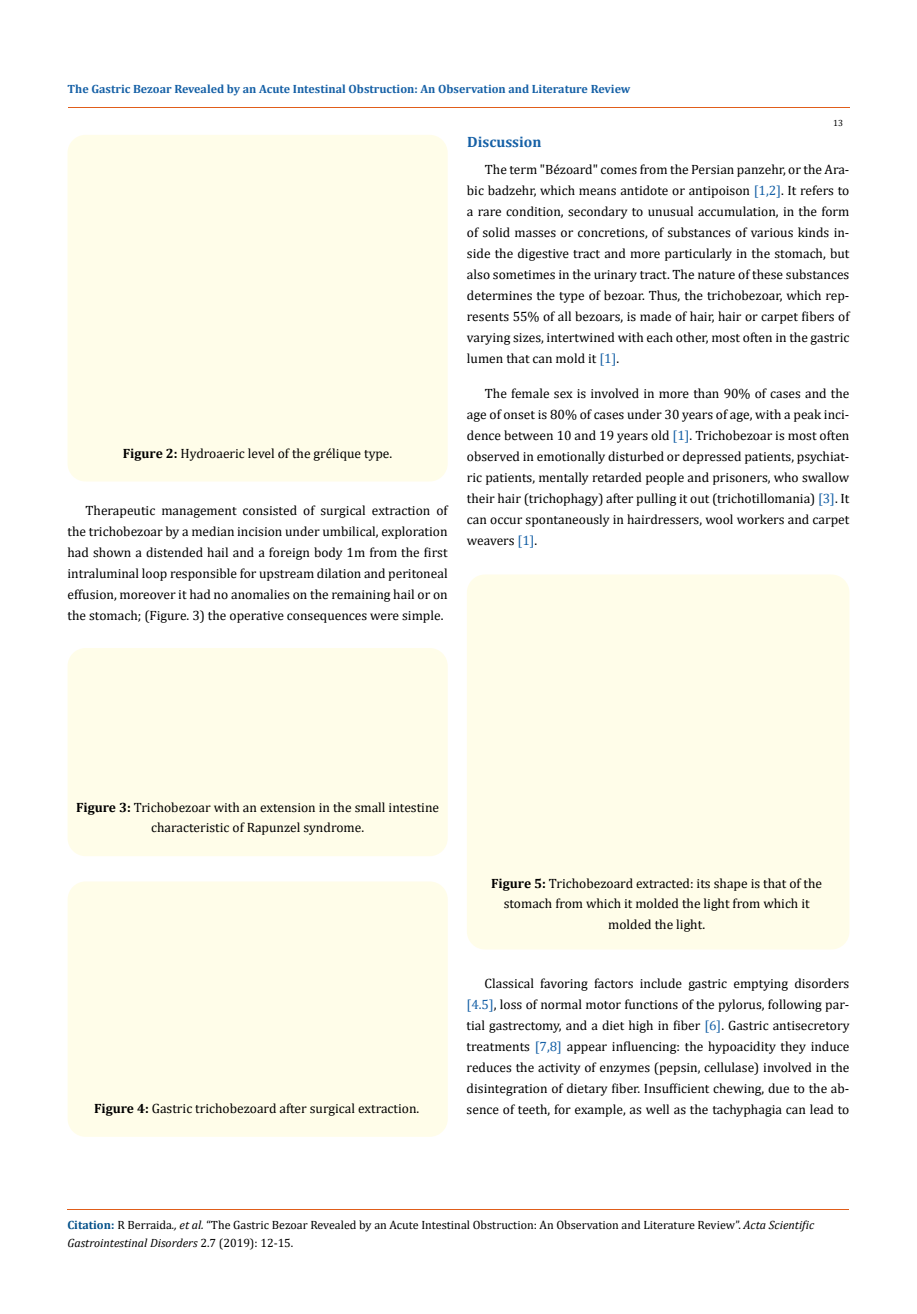
<style>
.page{position:relative;width:917px;height:1314px;background:#fff}
.page>*{position:absolute;margin:0;border:0;box-sizing:border-box;transform-origin:0 0}
.t1{font:700 15px "Cambria";color:#1560a6}
.t2{font:13.5px/21px "Cambria";color:#000;text-align:justify}
.t3{font:12px/18px "Cambria";color:#000}
.t4{font:700 12px "Cambria";color:#1560a6}
.t5{font:9px "Cambria";color:#000}
.s1{font-weight:700}
.s2{color:#1560a6}
.s3{font-weight:700;color:#035089}
.s4{font-style:italic}
</style>
<div class="page">
<div style="left:68px;top:135px;width:379px;height:347px;background:#fffde9;border-radius:18px"></div>
<div style="left:68px;top:648px;width:379px;height:208px;background:#fffde9;border-radius:18px"></div>
<div style="left:68px;top:881px;width:380px;height:256px;background:#fffde9;border-radius:18px"></div>
<div style="left:467px;top:574px;width:382px;height:376px;background:#fffde9;border-radius:18px"></div>
<hr style="left:68px;top:108px;width:781px;height:1px;background:#e05d1a">
<hr style="left:67px;top:1209px;width:782px;height:1px;background:#e05d1a">
<p class="t4" style="left:68px;top:81px;width:564px">The Gastric Bezoar Revealed by an Acute Intestinal Obstruction: An Observation and Literature Review</p>
<p class="t1" style="left:467px;top:131px;width:76px">Discussion</p>
<p class="t5" style="left:833px;top:118px;width:11px">13</p>
<p class="t2" style="left:123px;top:443px;width:271px"><span class="s1">Figure 2:</span> Hydroaeric level of the grélique type.</p>
<p class="t2" style="left:68px;top:500px;width:381px;text-indent:18px">Therapeutic management consisted of surgical extraction of the trichobezoar by a median incision under umbilical, exploration had shown a distended hail and a foreign body 1m from the first intraluminal loop responsible for upstream dilation and peritoneal effusion, moreover it had no anomalies on the remaining hail or on the stomach; (Figure. 3) the operative consequences were simple.</p>
<p class="t2" style="left:467px;top:159px;width:384px;text-indent:18px">The term "Bézoard" comes from the Persian panzehr, or the Ara&shy;bic badzehr, which means antidote or antipoison <span class="s2">[1,2]</span>. It refers to a rare condition, secondary to unusual accumulation, in the form of solid masses or concretions, of substances of various kinds in&shy;side the digestive tract and more particularly in the stomach, but also sometimes in the urinary tract. The nature of these substances determines the type of bezoar. Thus, the trichobezoar, which rep&shy;resents 55% of all bezoars, is made of hair, hair or carpet fibers of varying sizes, intertwined with each other, most often in the gastric lumen that can mold it <span class="s2">[1]</span>.</p>
<p class="t2" style="left:467px;top:382px;width:384px;text-indent:18px">The female sex is involved in more than 90% of cases and the age of onset is 80% of cases under 30 years of age, with a peak inci&shy;dence between 10 and 19 years old <span class="s2">[1]</span>. Trichobezoar is most often observed in emotionally disturbed or depressed patients, psychiat&shy;ric patients, mentally retarded people and prisoners, who swallow their hair (trichophagy) after pulling it out (trichotillomania) <span class="s2">[3]</span>. It can occur spontaneously in hairdressers, wool workers and carpet weavers <span class="s2">[1]</span>.</p>
<p class="t2" style="left:76px;top:797px;width:364px;line-height:20.2px;text-align:center"><span class="s1">Figure 3:</span> Trichobezoar with an extension in the small intestine characteristic of Rapunzel syndrome.</p>
<p class="t2" style="left:94px;top:1097px;width:327px"><span class="s1">Figure 4:</span> Gastric trichobezoard after surgical extraction.</p>
<p class="t2" style="left:491px;top:873px;width:332px;line-height:20.2px;text-align:center"><span class="s1">Figure 5:</span> Trichobezoard extracted: its shape is that of the stomach from which it molded the light from which it molded the light.</p>
<p class="t2" style="left:466px;top:973px;width:384px;text-indent:18px">Classical favoring factors include gastric emptying disorders <span class="s2">[4.5]</span>, loss of normal motor functions of the pylorus, following par&shy;tial gastrectomy, and a diet high in fiber <span class="s2">[6]</span>. Gastric antisecretory treatments <span class="s2">[7,8]</span> appear influencing: the hypoacidity they induce reduces the activity of enzymes (pepsin, cellulase) involved in the disintegration of dietary fiber. Insufficient chewing, due to the ab&shy;sence of teeth, for example, as well as the tachyphagia can lead to</p>
<p class="t3" style="left:67px;top:1216px;width:748px"><span class="s3">Citation:</span> R Berraida<span class="s4">., et al.</span> “The Gastric Bezoar Revealed by an Acute Intestinal Obstruction: An Observation and Literature Review”. <span class="s4">Acta Scientific<br>Gastrointestinal Disorders</span> 2.7 (2019): 12-15.</p>
</div>
